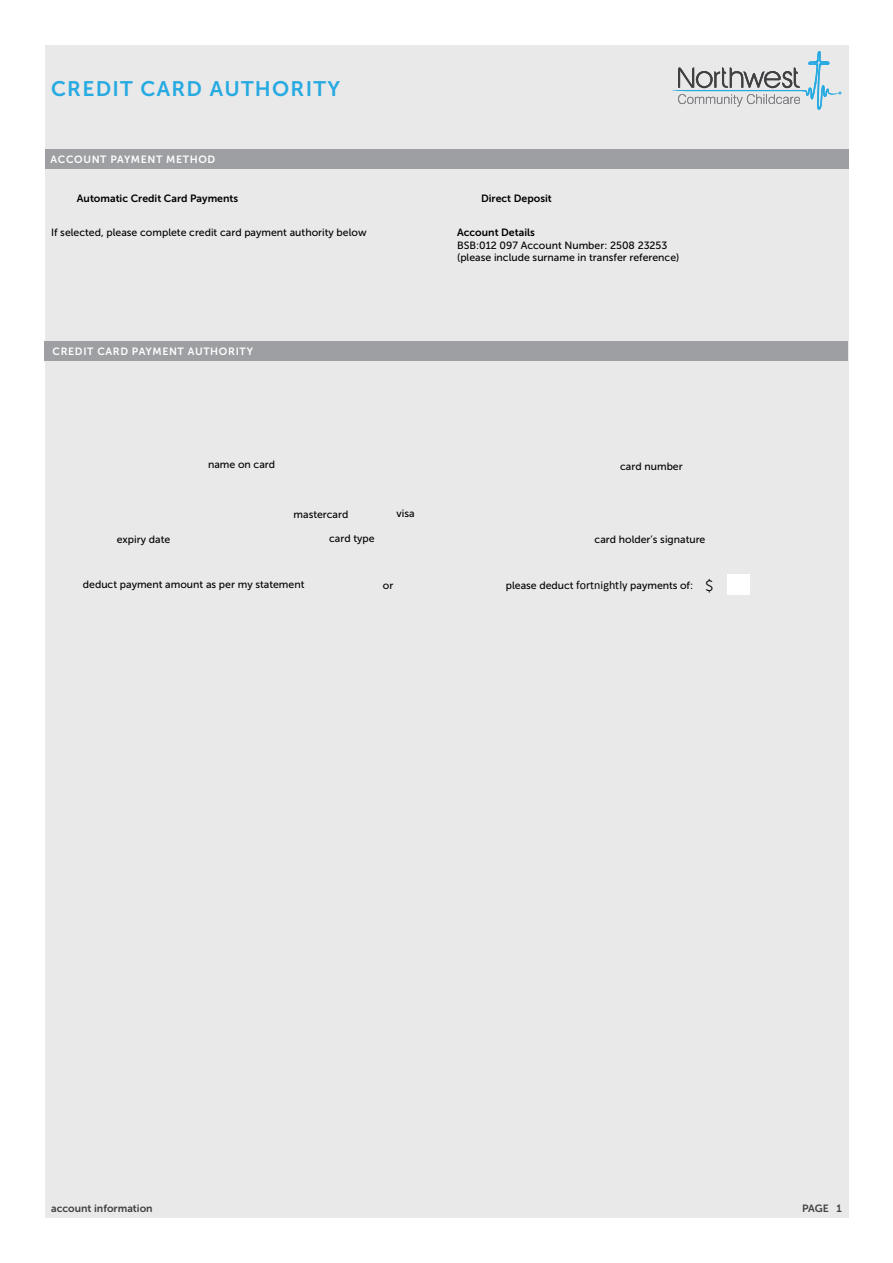
<style>
.page{position:relative;width:893px;height:1263px;background:#fff}
.page>*{position:absolute;margin:0;border:0;box-sizing:border-box;transform-origin:0 0}
.t1{font:21px "Museo Sans 700";letter-spacing:.06em;color:#27aae1}
.t2{font:10.5px/12.6px "Museo Sans 500";color:#000}
.t3{font:10.5px "Museo Sans 700";color:#000}
.t4{font:10.5px "Museo Sans 700";letter-spacing:.06em;color:#fff}
.t5{font:10.5px "Museo Sans 700";color:#414042}
.s1{font-family:"Calibri";font-size:12px}
.s2{font-family:"Museo Sans 300";font-size:15px}
</style>
<div class="page">
<div style="left:45px;top:45px;width:803px;height:1173px;background:#e9e9ea"></div>
<svg style="left:672px;top:51px;width:170px;height:59px"></svg>
<div style="left:45px;top:149px;width:803px;height:20px;background:#9d9fa2"></div>
<div style="left:44px;top:341px;width:803px;height:19px;background:#9d9fa2"></div>
<div style="left:728px;top:575px;width:22px;height:20px;background:#fff"></div>
<h1 class="t1" style="left:51px;top:77px;width:291px">CREDIT CARD AUTHORITY</h1>
<p class="t4" style="left:51px;top:153px;width:166px">ACCOUNT PAYMENT METHOD</p>
<p class="t3" style="left:77px;top:193px;width:163px">Automatic Credit Card Payments</p>
<p class="t3" style="left:481px;top:193px;width:72px">Direct Deposit</p>
<p class="t2" style="left:51px;top:226px;width:317px">If selected, please complete credit card payment authority below</p>
<p class="t3" style="left:457px;top:226px;width:79px">Account Details</p>
<p class="t2" style="left:457px;top:239px;width:224px">BSB:012 097 Account Number: 2508 23253 (please include surname in transfer reference)</p>
<p class="t4" style="left:53px;top:346px;width:202px">CREDIT CARD PAYMENT AUTHORITY</p>
<p class="t2" style="left:208px;top:458px;width:69px">name on card</p>
<p class="t2" style="left:294px;top:508px;width:56px">mastercard</p>
<p class="t2" style="left:397px;top:508px;width:20px">visa</p>
<p class="t2" style="left:117px;top:533px;width:55px">expiry date</p>
<p class="t2" style="left:329px;top:532px;width:47px">card type</p>
<p class="t2" style="left:620px;top:461px;width:64px">card number</p>
<p class="t2" style="left:595px;top:533px;width:112px">card holder’s signature</p>
<p class="t2" style="left:83px;top:578px;width:223px">deduct payment amount as per my statement</p>
<p class="t2" style="left:383px;top:579px;width:12px">or</p>
<p class="t2" style="left:506px;top:579px;width:209px">please deduct <span class="s1">fortnightly</span> payments of: <span class="s2">$</span></p>
<p class="t5" style="left:51px;top:1202px;width:103px">account information</p>
<p class="t5" style="left:802px;top:1202px;width:41px">PAGE 1</p>
</div>
